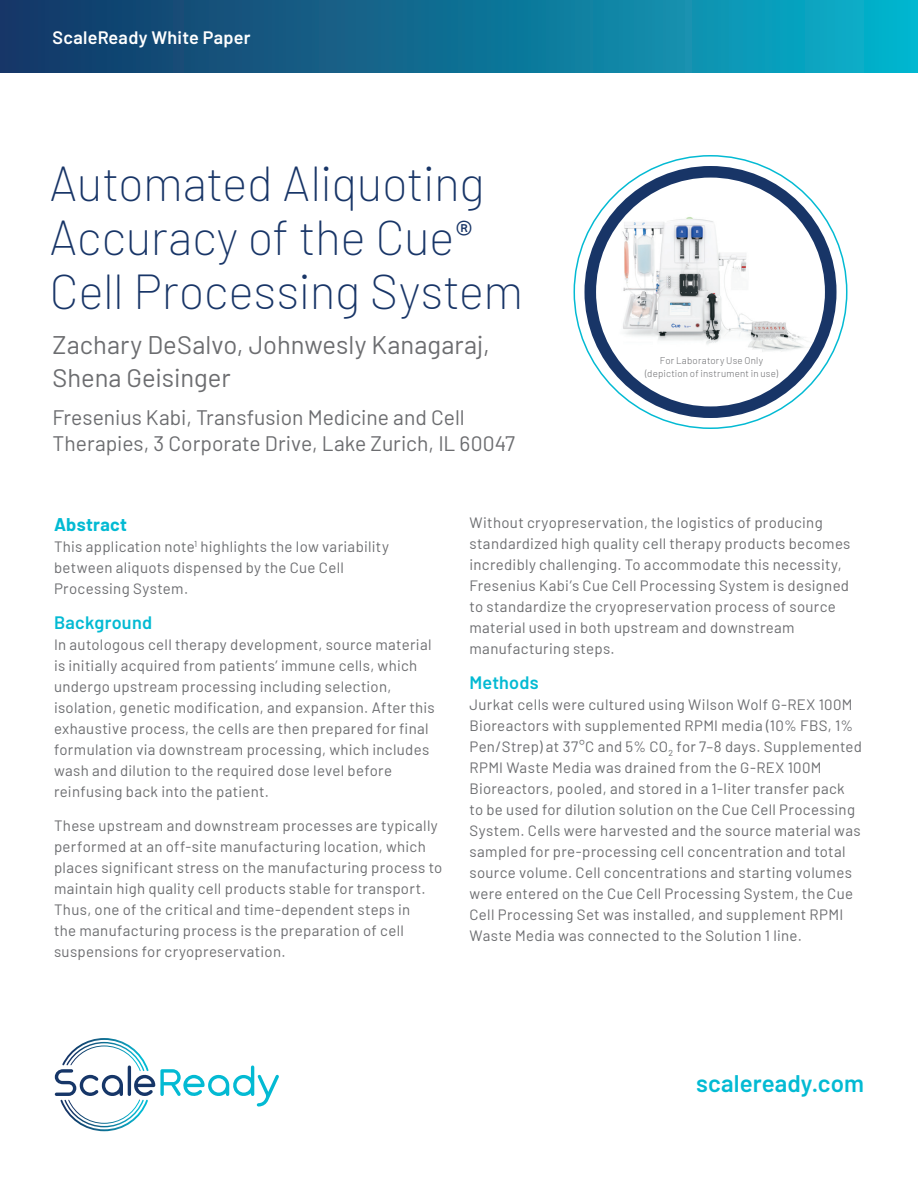
<style>
.page{position:relative;width:918px;height:1188px;background:#fff}
.page>*{position:absolute;margin:0;border:0;box-sizing:border-box;transform-origin:0 0}
.t1{font:200 48px/54px "Barlow";letter-spacing:-.01em;color:#183567}
.t2{font:25.5px/33px "Barlow";letter-spacing:.005em;color:#6c6d70}
.t3{font:600 24px "Barlow";letter-spacing:.005em;color:#03bad3}
.t4{font:21px/25.5px "Barlow";color:#6c6d70}
.t5{font:600 18px "Barlow";letter-spacing:.015em;color:#fff}
.t6{font:600 18px "Barlow";letter-spacing:.015em;color:#03bad3}
.t7{font:700 18px "Barlow";letter-spacing:.015em;color:#03bad3}
.t8{font:15px/21px "Barlow";letter-spacing:.02em;color:#6c6d70}
.t9{font:300 9.75px/12.8px "Barlow";letter-spacing:.02em;color:#6c6d70;text-align:center}
</style>
<div class="page">
<svg style="left:55px;top:1038px;width:224px;height:94px"></svg>
<div style="left:0;top:0;width:918px;height:73px;background:linear-gradient(to right,#163362,#09b2cb)"></div>
<img style="left:596px;top:172px;width:235px;height:240px">
<div style="left:585px;top:166px;width:252px;height:252px;border:12px solid #183567;border-radius:50%"></div>
<p class="t5" style="left:52px;top:24px;width:200px">ScaleReady White Paper</p>
<h1 class="t1" style="left:49px;top:153px;width:475px">Automated Aliquoting<br>Accuracy of the Cue<sup>®<br></sup>Cell Processing System</h1>
<h2 class="t2" style="left:52px;top:326px;width:439px">Zachary DeSalvo, Johnwesly Kanagaraj,<br>Shena Geisinger</h2>
<h3 class="t4" style="left:52px;top:403px;width:464px">Fresenius Kabi, Transfusion Medicine and Cell<br>Therapies, 3 Corporate Drive, Lake Zurich, IL 60047</h3>
<p class="t9" style="left:645px;top:353px;width:134px">For Laboratory Use Only (depiction of instrument in use)</p>
<p class="t7" style="left:54px;top:511px;width:74px">Abstract</p>
<p class="t8" style="left:54px;top:535px;width:336px">This application note<sup>1</sup> highlights the low variability between aliquots dispensed by the Cue Cell<br>Processing System.</p>
<p class="t6" style="left:54px;top:609px;width:100px">Background</p>
<p class="t8" style="left:54px;top:632px;width:382px">In autologous cell therapy development, source material is initially acquired from patients’ immune cells, which undergo upstream processing including selection, isolation, genetic modification, and expansion. After this exhaustive process, the cells are then prepared for final formulation via downstream processing, which includes wash and dilution to the required dose level before reinfusing back into the patient.</p>
<p class="t8" style="left:54px;top:814px;width:390px">These upstream and downstream processes are typically performed at an off-site manufacturing location, which places significant stress on the manufacturing process to maintain high quality cell products stable for transport.<br>Thus, one of the critical and time-dependent steps in<br>the manufacturing process is the preparation of cell suspensions for cryopreservation.</p>
<p class="t8" style="left:470px;top:511px;width:383px">Without cryopreservation, the logistics of producing standardized high quality cell therapy products becomes incredibly challenging. To accommodate this necessity, Fresenius Kabi’s Cue Cell Processing System is designed to standardize the cryopreservation process of source material used in both upstream and downstream manufacturing steps.</p>
<p class="t6" style="left:470px;top:669px;width:71px">Methods</p>
<p class="t8" style="left:470px;top:692px;width:394px">Jurkat cells were cultured using Wilson Wolf G-REX 100M Bioreactors with supplemented RPMI media (10% FBS, 1% Pen/Strep) at 37°C and 5% CO<sub>2</sub> for 7–8 days. Supplemented RPMI Waste Media was drained from the G-REX 100M Bioreactors, pooled, and stored in a 1-liter transfer pack to be used for dilution solution on the Cue Cell Processing System. Cells were harvested and the source material was sampled for pre-processing cell concentration and total source volume. Cell concentrations and starting volumes were entered on the Cue Cell Processing System, the Cue Cell Processing Set was installed, and supplement RPMI Waste Media was connected to the Solution 1 line.</p>
<h3 class="t3" style="left:696px;top:1066px;width:169px">scaleready.com</h3>
</div>
